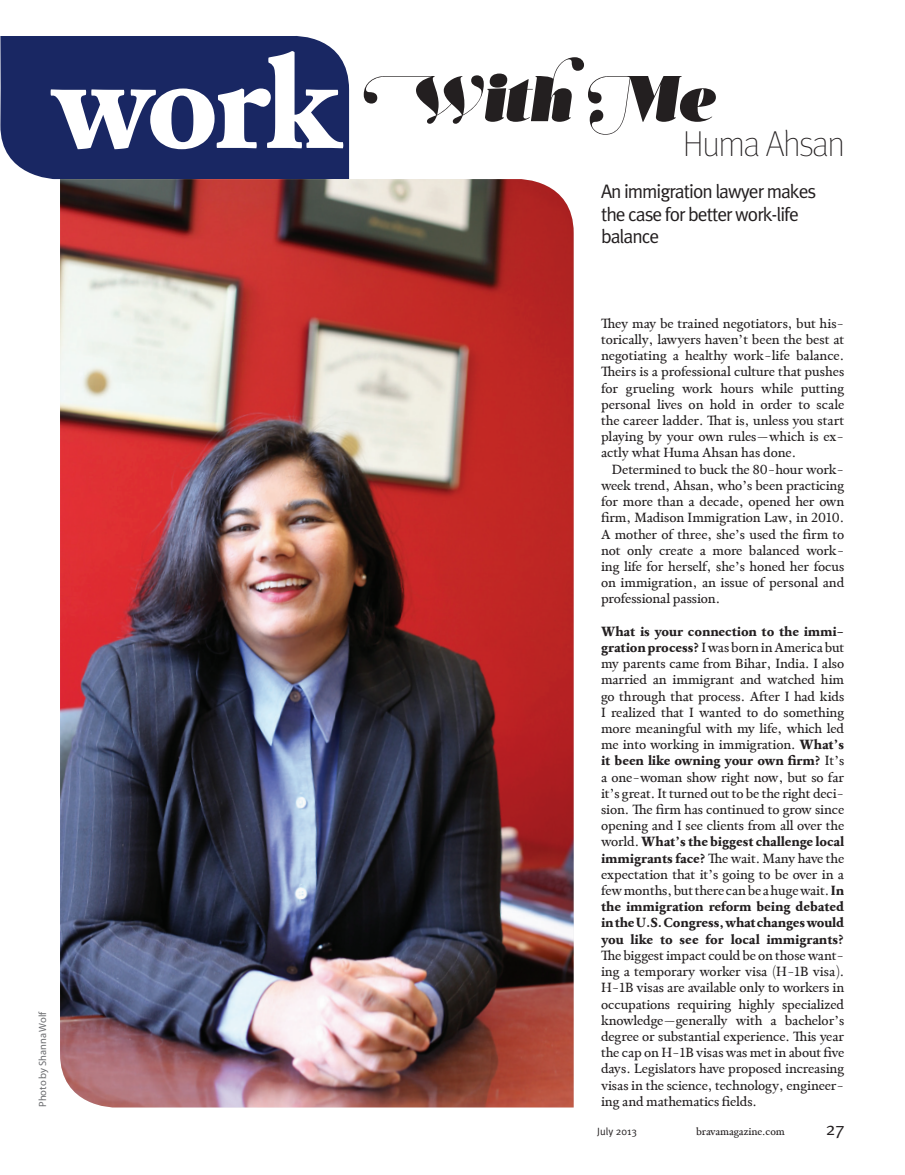
<style>
.page{position:relative;width:905px;height:1175px;background:#fff}
.page>*{position:absolute;margin:0;border:0;box-sizing:border-box;transform-origin:0 0}
.t1{font:64.5px "Acta Poster Swashes";letter-spacing:-.01em;color:#231f20}
.t2{font:36px "Meta Thin LF";letter-spacing:-.04em;color:#231f20}
.t3{font:19.5px/22.5px "Meta Plus Normal";letter-spacing:-.05em;color:#231f20}
.t4{font:18px "Meta Plus Normal";color:#231f20}
.t5{font:13.5px/16.2px "Capsa";letter-spacing:-.01em;color:#231f20;text-align:justify}
.t6{font:10.5px "Capsa";letter-spacing:-.01em;color:#231f20}
.t7{font:10.5px "Myriad Pro";letter-spacing:-.005em;color:#6c6d70}
.t8{font:10.5px "Meta Plus Normal";color:#231f20}
.s1{font-family:"Capsa";font-weight:700;font-size:129.15px;color:#fff}
.s2{font-weight:700}
</style>
<div class="page">
<div style="left:0;top:36px;width:349px;height:143px;background:#192763"></div>
<img style="left:60px;top:179px;width:513px;height:928px">
<h1 class="t1" style="left:49px;top:61px;width:666px"><span class="s1">work</span> With Me</h1>
<h3 class="t3" style="left:601px;top:180px;width:217px">An immigration lawyer makes the case for better work-life balance</h3>
<h2 class="t2" style="left:682px;top:123px;width:164px">Huma Ahsan</h2>
<p class="t7" style="left:36px;top:1106px;width:97px;rotate:-90deg">Photo by Shanna Wolf</p>
<p class="t5" style="left:601px;top:315px;width:245px">They may be trained negotiators, but his&shy;torically, lawyers haven’t been the best at negotiating a healthy work-life balance.<br>Theirs is a professional culture that pushes for grueling work hours while putting personal lives on hold in order to scale the career ladder. That is, unless you start playing by your own rules—which is ex&shy;actly what Huma Ahsan has done.</p>
<p class="t5" style="left:601px;top:461px;width:245px;text-indent:11px">Determined to buck the 80-hour work&shy;week trend, Ahsan, who’s been practicing for more than a decade, opened her own firm, Madison Immigration Law, in 2010.<br>A mother of three, she’s used the firm to not only create a more balanced work&shy;ing life for herself, she’s honed her focus on immigration, an issue of personal and professional passion.</p>
<p class="t5" style="left:601px;top:623px;width:245px"><span class="s2">What is your connection to the immi&shy;gration process?</span> I was born in America but my parents came from Bihar, India. I also married an immigrant and watched him go through that process. After I had kids I realized that I wanted to do something more meaningful with my life, which led me into working in immigration. <span class="s2">What’s it been like owning your own firm?</span> It’s a one-woman show right now, but so far it’s great. It turned out to be the right deci&shy;sion. The firm has continued to grow since opening and I see clients from all over the world. <span class="s2">What’s the biggest challenge local immigrants face?</span> The wait. Many have the expectation that it’s going to be over in a few months, but there can be a huge wait. <span class="s2">In the immigration reform being debated in the U.S. Congress, what changes would you like to see for local immigrants?</span></p>
<p class="t5" style="left:601px;top:947px;width:245px">The biggest impact could be on those want&shy;ing a temporary worker visa (H-1B visa).<br>H-1B visas are available only to workers in occupations requiring highly specialized knowledge—generally with a bachelor’s degree or substantial experience. This year the cap on H-1B visas was met in about five days. Legislators have proposed increasing visas in the science, technology, engineer&shy;ing and mathematics fields.</p>
<p class="t8" style="left:597px;top:1125px;width:41px">July 2013</p>
<p class="t6" style="left:696px;top:1124px;width:90px">bravamagazine.com</p>
<h3 class="t4" style="left:825px;top:1118px;width:21px">27</h3>
</div>
